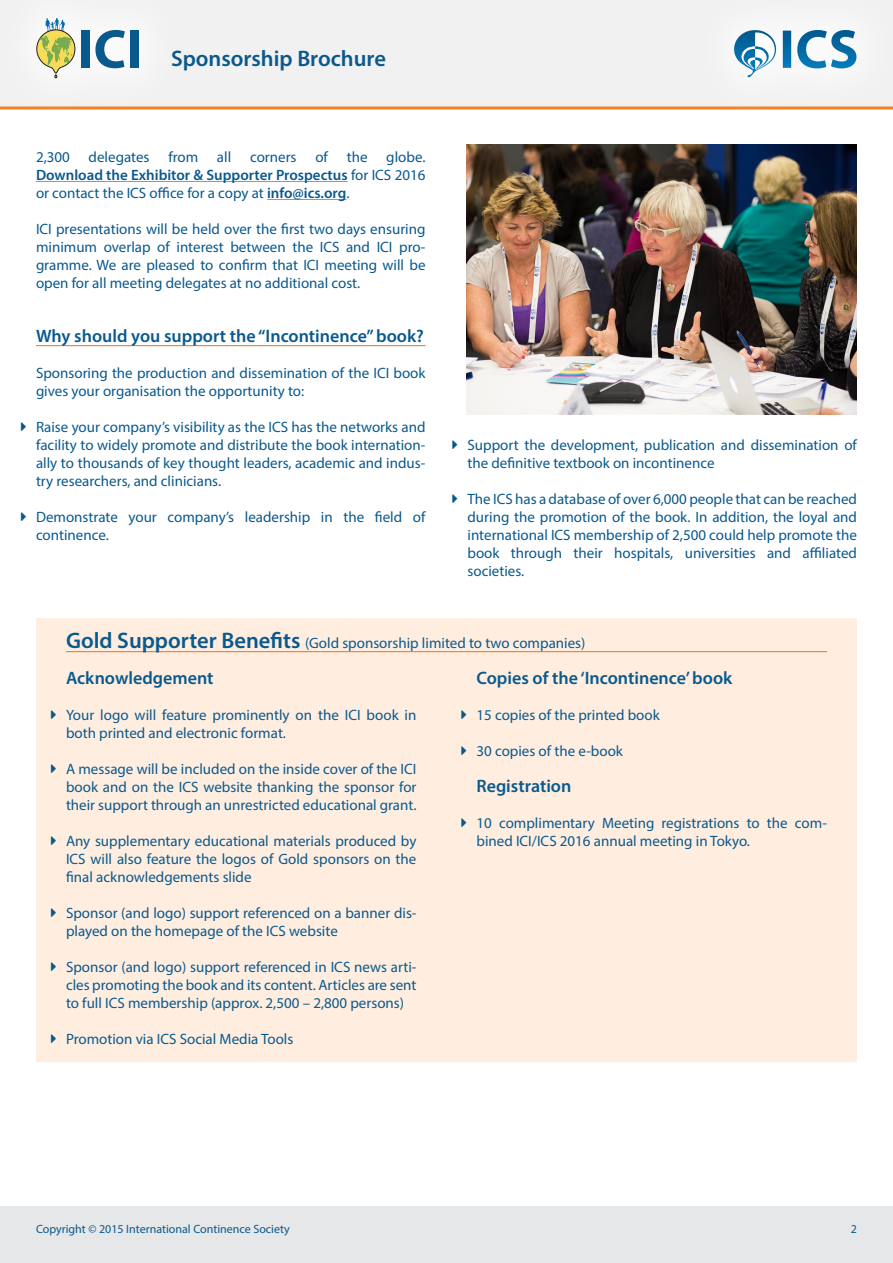
<style>
.page{position:relative;width:893px;height:1263px;background:#fff}
.page>*{position:absolute;margin:0;border:0;box-sizing:border-box;transform-origin:0 0}
.t1{font:600 22.5px "Myriad Pro";color:#0a598d}
.t2{font:600 18px "Myriad Pro";color:#0a598d}
.t3{font:15px/18px "Myriad Pro";color:#0a598d;text-align:justify}
.t4{font:600 15px/18px "Myriad Pro";color:#0a598d;text-align:justify}
.t5{font:12px "Myriad Pro";color:#0a598d}
.s1{font-weight:400}
.s2{font-weight:600;font-size:22.5px}
</style>
<div class="page">
<div style="left:181px;top:0;width:512px;height:110px;background:#f1f1f2"></div>
<div style="left:0;top:1206px;width:893px;height:57px;background:#e6e7e8"></div>
<div style="left:693px;top:0;width:200px;height:118px;background:#fff;opacity:.7"></div>
<svg style="left:734px;top:30px;width:122px;height:47px"></svg>
<div style="left:0;top:0;width:181px;height:119px;background:#f3f3f4"></div>
<svg style="left:37px;top:18px;width:38px;height:60px"></svg>
<div style="left:81px;top:31px;width:9px;height:37px;background:#0a598d"></div>
<svg style="left:95px;top:30px;width:30px;height:38px"></svg>
<div style="left:130px;top:31px;width:8px;height:37px;background:#0a598d"></div>
<hr style="left:36px;top:181px;width:312px;height:1px;background:#f57e20">
<hr style="left:267px;top:199px;width:79px;height:1px;background:#f57e20">
<hr style="left:36px;top:345px;width:389px;height:1px;background:#f57e20">
<div style="left:36px;top:618px;width:821px;height:444px;background:#ffeee0"></div>
<hr style="left:66px;top:651px;width:761px;height:1px;background:#f57e20">
<img style="left:467px;top:144px;width:390px;height:270px">
<svg style="left:51px;top:710px;width:5px;height:9px"></svg>
<svg style="left:51px;top:764px;width:5px;height:9px"></svg>
<svg style="left:51px;top:836px;width:5px;height:9px"></svg>
<svg style="left:51px;top:908px;width:5px;height:9px"></svg>
<svg style="left:51px;top:962px;width:5px;height:9px"></svg>
<svg style="left:51px;top:1034px;width:5px;height:9px"></svg>
<svg style="left:461px;top:710px;width:5px;height:9px"></svg>
<svg style="left:461px;top:746px;width:5px;height:9px"></svg>
<svg style="left:461px;top:818px;width:5px;height:9px"></svg>
<h1 class="t1" style="left:171px;top:44px;width:216px">Sponsorship Brochure</h1>
<p class="t3" style="left:36px;top:148px;width:35px">2,300</p>
<p class="t3" style="left:89px;top:148px;width:62px">delegates</p>
<p class="t3" style="left:168px;top:148px;width:31px">from</p>
<p class="t3" style="left:217px;top:148px;width:16px">all</p>
<p class="t3" style="left:250px;top:148px;width:48px">corners</p>
<p class="t3" style="left:315px;top:148px;width:14px">of</p>
<p class="t3" style="left:347px;top:148px;width:22px">the</p>
<p class="t4" style="left:36px;top:148px;width:391px;text-indent:350px"><span class="s1">globe.<br></span>Download the Exhibitor &amp; Supporter Prospectus <span class="s1">for ICS 2016 or contact the ICS office for a copy at</span> info@ics.org<span class="s1">.</span></p>
<p class="t3" style="left:36px;top:220px;width:391px">ICI presentations will be held over the first two days ensuring minimum overlap of interest between the ICS and ICI pro&shy;gramme. We are pleased to confirm that ICI meeting will be open for all meeting delegates at no additional cost.</p>
<p class="t2" style="left:36px;top:325px;width:389px">Why should you support the “Incontinence” book?</p>
<p class="t3" style="left:36px;top:364px;width:391px">Sponsoring the production and dissemination of the ICI book gives your organisation the opportunity to:</p>
<p class="t3" style="left:36px;top:418px;width:391px">Raise your company’s visibility as the ICS has the networks and facility to widely promote and distribute the book internation&shy;ally to thousands of key thought leaders, academic and indus&shy;try researchers, and clinicians.</p>
<p class="t3" style="left:36px;top:508px;width:391px">Demonstrate your company’s leadership in the field of continence.</p>
<p class="t3" style="left:467px;top:436px;width:391px">Support the development, publication and dissemination of the definitive textbook on incontinence</p>
<p class="t3" style="left:467px;top:490px;width:391px">The ICS has a database of over 6,000 people that can be reached during the promotion of the book. In addition, the loyal and international ICS membership of 2,500 could help promote the book through their hospitals, universities and affiliated societies.</p>
<p class="t3" style="left:66px;top:634px;width:521px"><span class="s2">Gold Supporter Benefits</span> (Gold sponsorship limited to two companies)</p>
<p class="t2" style="left:66px;top:667px;width:149px">Acknowledgement</p>
<p class="t3" style="left:66px;top:706px;width:352px">Your logo will feature prominently on the ICI book in both printed and electronic format.</p>
<p class="t3" style="left:66px;top:760px;width:352px">A message will be included on the inside cover of the ICI book and on the ICS website thanking the sponsor for their support through an unrestricted educational grant.</p>
<p class="t3" style="left:66px;top:832px;width:352px">Any supplementary educational materials produced by ICS will also feature the logos of Gold sponsors on the final acknowledgements slide</p>
<p class="t3" style="left:66px;top:904px;width:352px">Sponsor (and logo) support referenced on a banner dis&shy;played on the homepage of the ICS website</p>
<p class="t3" style="left:66px;top:958px;width:352px">Sponsor (and logo) support referenced in ICS news arti&shy;cles promoting the book and its content. Articles are sent to full ICS membership (approx. 2,500 – 2,800 persons)</p>
<p class="t3" style="left:66px;top:1030px;width:229px">Promotion via ICS Social Media Tools</p>
<p class="t2" style="left:476px;top:667px;width:257px">Copies of the ‘Incontinence’ book</p>
<p class="t3" style="left:476px;top:706px;width:185px">15 copies of the printed book</p>
<p class="t3" style="left:476px;top:742px;width:148px">30 copies of the e-book</p>
<p class="t2" style="left:476px;top:775px;width:96px">Registration</p>
<p class="t3" style="left:476px;top:814px;width:352px">10 complimentary Meeting registrations to the com&shy;bined ICI/ICS 2016 annual meeting in Tokyo.</p>
<p class="t5" style="left:36px;top:1222px;width:255px">Copyright © 2015 International Continence Society</p>
<p class="t5" style="left:851px;top:1222px;width:8px">2</p>
</div>
